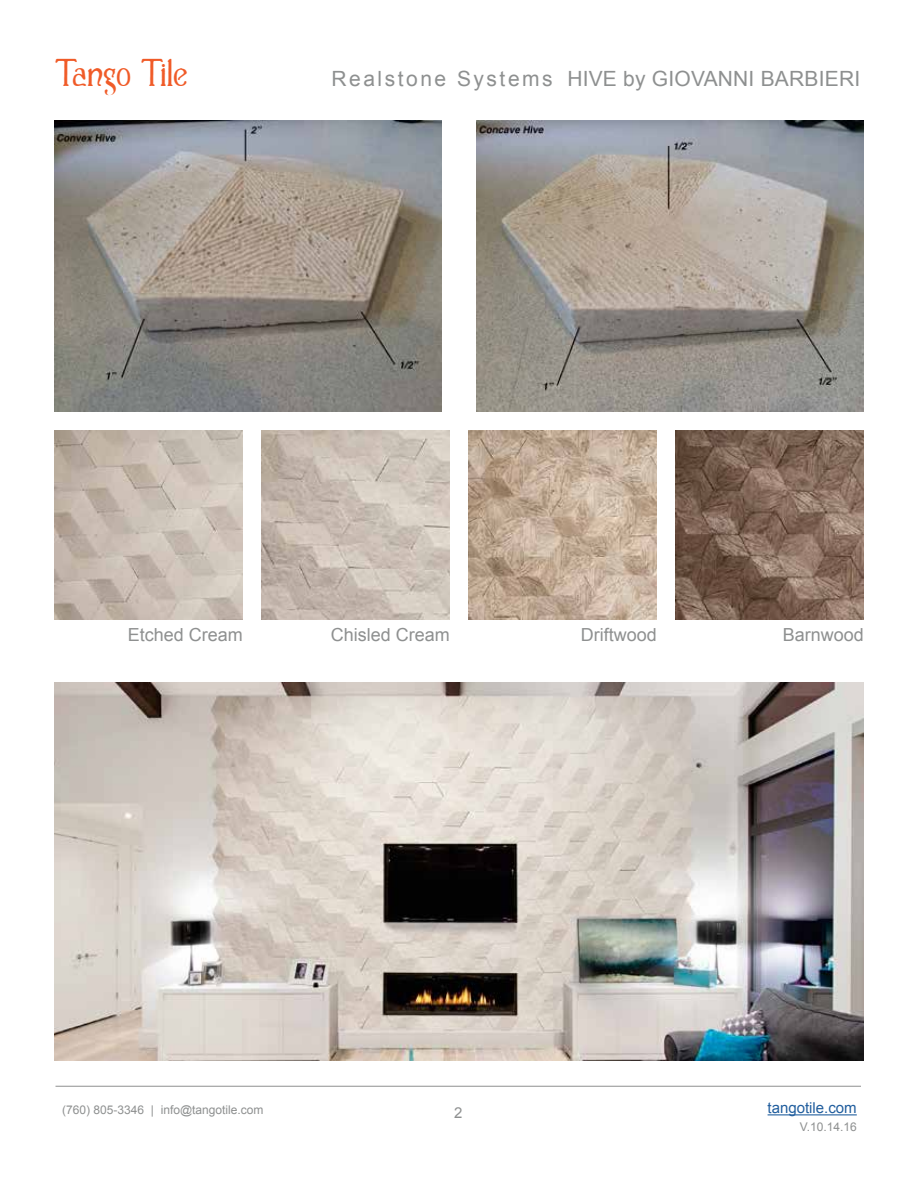
<style>
.page{position:relative;width:918px;height:1188px;background:#fff}
.page>*{position:absolute;margin:0;border:0;box-sizing:border-box;transform-origin:0 0}
.t1{font:32.85px "Casua";letter-spacing:-.015em;color:#f05b28}
.t2{font:21px "Arial";letter-spacing:.01em;color:#8e9090}
.t3{font:18px "Arial";color:#8e9090}
.t4{font:15px "Arial";color:#215e9e}
.t5{font:15px "Arial";color:#8e9090}
.t6{font:12px "Arial";color:#8e9090}
</style>
<div class="page">
<hr style="left:56px;top:1086px;width:805px;height:1px;background:#8e9090">
<hr style="left:768px;top:1114px;width:89px;height:1px;background:#215e9e">
<img style="left:54px;top:120px;width:388px;height:291px">
<img style="left:476px;top:120px;width:388px;height:291px">
<img style="left:54px;top:430px;width:189px;height:190px">
<img style="left:261px;top:430px;width:189px;height:190px">
<img style="left:468px;top:430px;width:189px;height:190px">
<img style="left:675px;top:430px;width:189px;height:190px">
<img style="left:54px;top:682px;width:810px;height:378px">
<h1 class="t1" style="left:55px;top:55px;width:134px">Tango Tile</h1>
<h2 class="t2" style="left:332px;top:65px;width:530px">Realstone Systems HIVE by GIOVANNI BARBIERI</h2>
<h3 class="t3" style="left:128px;top:623px;width:117px">Etched Cream</h3>
<h3 class="t3" style="left:331px;top:623px;width:121px">Chisled Cream</h3>
<h3 class="t3" style="left:581px;top:623px;width:78px">Driftwood</h3>
<h3 class="t3" style="left:783px;top:623px;width:83px">Barnwood</h3>
<p class="t6" style="left:62px;top:1102px;width:203px">(760) 805-3346 | info@tangotile.com</p>
<p class="t4" style="left:768px;top:1098px;width:91px">tangotile.com</p>
<p class="t5" style="left:454px;top:1103px;width:10px">2</p>
<p class="t6" style="left:800px;top:1118px;width:58px">V.10.14.16</p>
</div>
